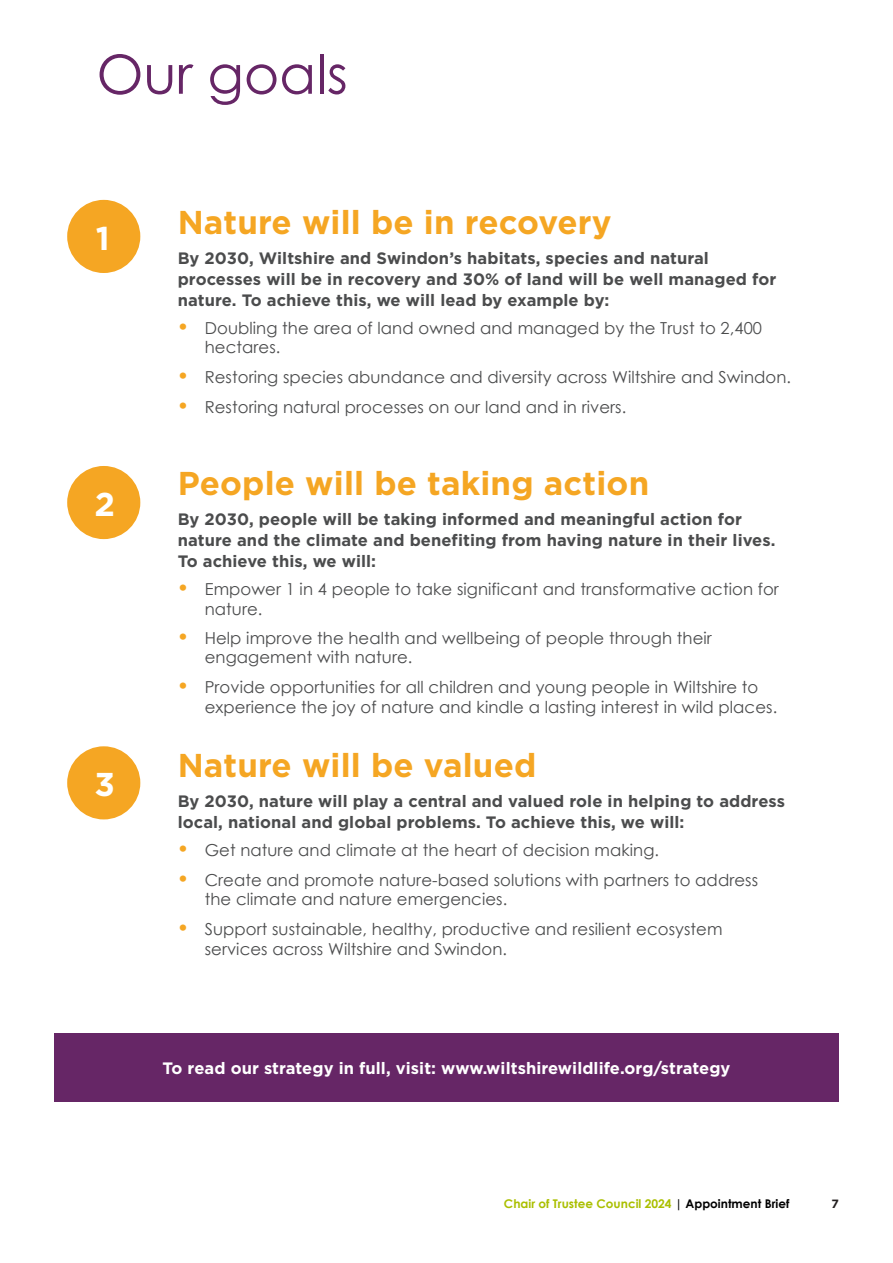
<style>
.page{position:relative;width:893px;height:1263px;background:#fff}
.page>*{position:absolute;margin:0;border:0;box-sizing:border-box;transform-origin:0 0}
.t1{font:54px "Century Gothic Pro";color:#662666}
.t2{font:700 33px "Gotham";letter-spacing:.005em;color:#f5a623}
.t3{font:700 33px "Gotham";color:#fff}
.t4{font:16.5px/19.2px "Century Gothic";letter-spacing:.005em;color:#4b4c4d}
.t5{font:700 16.5px/21px "Gotham";letter-spacing:.005em;color:#4b4c4d}
.t6{font:700 16.5px "Gotham";letter-spacing:.005em;color:#fff}
.t7{font:700 12px "Century Gothic";color:#aabf00}
.t8{font:700 12px "Gotham";color:#231f20}
.s1{font-family:"Gotham";font-weight:700;font-size:21px;color:#f5a623}
.s2{color:#000}
</style>
<div class="page">
<div style="left:67px;top:200px;width:73px;height:73px;background:#f5a623;border-radius:50%"></div>
<div style="left:54px;top:1033px;width:785px;height:69px;background:#662666"></div>
<div style="left:67px;top:466px;width:73px;height:73px;background:#f5a623;border-radius:50%"></div>
<div style="left:67px;top:746px;width:73px;height:73px;background:#f5a623;border-radius:50%"></div>
<h1 class="t1" style="left:97px;top:41px;width:253px">Our goals</h1>
<h2 class="t3" style="left:96px;top:216px;width:15px">1</h2>
<h2 class="t3" style="left:95px;top:482px;width:22px">2</h2>
<h2 class="t3" style="left:95px;top:763px;width:22px">3</h2>
<h2 class="t2" style="left:178px;top:200px;width:435px">Nature will be in recovery</h2>
<p class="t5" style="left:178px;top:247px;width:600px">By 2030, Wiltshire and Swindon’s habitats, species and natural processes will be in recovery and 30% of land will be well managed for nature. To achieve this, we will lead by example by:</p>
<p class="t4" style="left:205px;top:318px;width:559px;text-indent:-27px"><span class="s1">•</span> Doubling the area of land owned and managed by the Trust to 2,400 hectares.</p>
<p class="t4" style="left:178px;top:367px;width:615px"><span class="s1">•</span> Restoring species abundance and diversity across Wiltshire and Swindon.</p>
<p class="t4" style="left:178px;top:397px;width:450px"><span class="s1">•</span> Restoring natural processes on our land and in rivers.</p>
<h2 class="t2" style="left:178px;top:462px;width:473px">People will be taking action</h2>
<p class="t5" style="left:178px;top:508px;width:599px">By 2030, people will be taking informed and meaningful action for nature and the climate and benefiting from having nature in their lives.<br>To achieve this, we will:</p>
<p class="t4" style="left:205px;top:579px;width:576px;text-indent:-27px"><span class="s1">•</span> Empower 1 in 4 people to take significant and transformative action for nature.</p>
<p class="t4" style="left:205px;top:628px;width:509px;text-indent:-27px"><span class="s1">•</span> Help improve the health and wellbeing of people through their engagement with nature.</p>
<p class="t4" style="left:205px;top:676px;width:574px;line-height:20px;text-indent:-27px"><span class="s1">•</span> Provide opportunities for all children and young people in Wiltshire to experience the joy of nature and kindle a lasting interest in wild places.</p>
<h2 class="t2" style="left:178px;top:744px;width:360px">Nature will be valued</h2>
<p class="t5" style="left:178px;top:790px;width:609px">By 2030, nature will play a central and valued role in helping to address local, national and global problems. To achieve this, we will:</p>
<p class="t4" style="left:178px;top:841px;width:483px"><span class="s1">•</span> Get nature and climate at the heart of decision making.</p>
<p class="t4" style="left:205px;top:870px;width:555px;text-indent:-27px"><span class="s1">•</span> Create and promote nature-based solutions with partners to address the climate and nature emergencies.</p>
<p class="t4" style="left:205px;top:918px;width:519px;line-height:20px;text-indent:-27px"><span class="s1">•</span> Support sustainable, healthy, productive and resilient ecosystem services across Wiltshire and Swindon.</p>
<p class="t6" style="left:163px;top:1057px;width:569px">To read our strategy in full, visit: www.wiltshirewildlife.org/strategy</p>
<p class="t7" style="left:504px;top:1194px;width:287px">Chair of Trustee Council 2024 <span class="s2">| Appointment Brief</span></p>
<p class="t8" style="left:831px;top:1196px;width:9px">7</p>
</div>
